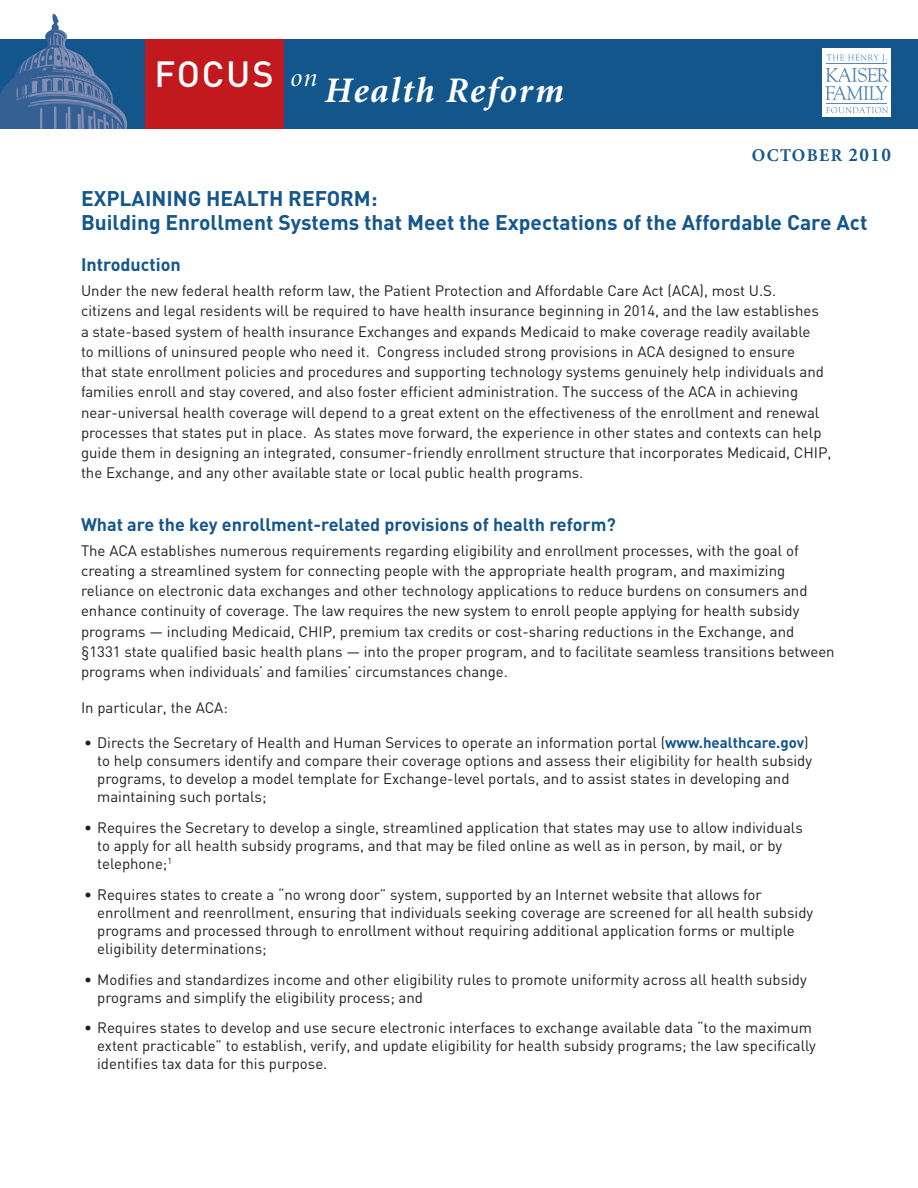
<style>
.page{position:relative;width:918px;height:1188px;background:#fff}
.page>*{position:absolute;margin:0;border:0;box-sizing:border-box;transform-origin:0 0}
.t1{font:italic 700 36px "Minion";letter-spacing:.05em;color:#fff}
.t2{font:500 36px "DIN";letter-spacing:.05em;color:#fff}
.t3{font:italic 27px "Minion Display";color:#fff}
.PAGE_head{font:700 21px/24px "DIN";color:#15568c}
.BODY_head1{font:700 18px "DIN";color:#15568c}
.BODY_head1-2{font:700 18px "Minion";letter-spacing:.075em;color:#15568c}
.BODY_text{font:15px/20.2px "DIN";color:#231f20}
.BODY_bullet{font:15px/18px "DIN";color:#231f20}
.s1{font-size:19.5px}
.s2{font-weight:700;color:#15568c}
</style>
<div class="page">
<div style="left:0;top:39px;width:918px;height:90px;background:#12568c"></div>
<div style="left:145px;top:39px;width:139px;height:90px;background:#c2191f"></div>
<svg style="left:0;top:14px;width:128px;height:115px"></svg>
<div style="left:822px;top:49px;width:69px;height:68px;background:#fff"></div>
<svg style="left:826px;top:54px;width:61px;height:8px"></svg>
<svg style="left:825px;top:68px;width:65px;height:32px"></svg>
<svg style="left:826px;top:107px;width:62px;height:6px"></svg>
<hr style="left:826px;top:103px;width:61px;height:1px;background:#5889b7">
<hr style="left:826px;top:63px;width:61px;height:1px;background:#5889b7">
<p class="t2" style="left:155px;top:51px;width:120px">FOCUS</p>
<p class="t3" style="left:290px;top:65px;width:29px">on</p>
<p class="t1" style="left:325px;top:72px;width:241px">Health Reform</p>
<p class="BODY_head1-2" style="left:752px;top:146px;width:141px">OCTOBER <span class="s1">2010</span></p>
<p class="PAGE_head" style="left:81px;top:186px;width:788px">Explaining Health Reform:<br>Building Enrollment Systems that M eet the Expectations of the Affordable Care Act</p>
<p class="BODY_head1" style="left:81px;top:253px;width:101px">I ntroduction</p>
<p class="BODY_text" style="left:81px;top:280px;width:752px">Under the new federal health reform law, the Patient Protection and Affordable Care Act (ACA), most U.S.<br>citizens and legal residents will be required to have health insurance beginning in 2014, and the law establishes<br>a state-based system of health insurance Exchanges and expands Medicaid to make coverage readily available<br>to millions of uninsured people who need it. Congress included strong provisions in ACA designed to ensure<br>that state enrollment policies and procedures and supporting technology systems genuinely help individuals and families enroll and stay covered, and also foster efficient administration. The success of the ACA in achieving near-universal health coverage will depend to a great extent on the effectiveness of the enrollment and renewal processes that states put in place. As states move forward, the experience in other states and contexts can help guide them in designing an integrated, consumer-friendly enrollment structure that incorporates Medicaid, CHIP, the Exchange, and any other available state or local public health programs.</p>
<p class="BODY_head1" style="left:81px;top:513px;width:536px">What are the key enrollment-related provisions of health reform?</p>
<p class="BODY_text" style="left:81px;top:540px;width:755px">The ACA establishes numerous requirements regarding eligibility and enrollment processes, with the goal of creating a streamlined system for connecting people with the appropriate health program, and maximizing reliance on electronic data exchanges and other technology applications to reduce burdens on consumers and enhance continuity of coverage. The law requires the new system to enroll people applying for health subsidy programs — including Medicaid, CHIP, premium tax credits or cost-sharing reductions in the Exchange, and §1331 state qualified basic health plans — into the proper program, and to facilitate seamless transitions between programs when individuals’ and families’ circumstances change.</p>
<p class="BODY_text" style="left:81px;top:698px;width:148px">In particular, the ACA:</p>
<p class="BODY_bullet" style="left:97px;top:733px;width:716px;text-indent:-13px">• Directs the Secretary of Health and Human Services to operate an information portal (<span class="s2">www.healthcare.gov</span>) to help consumers identify and compare their coverage options and assess their eligibility for health subsidy programs, to develop a model template for Exchange-level portals, and to assist states in developing and maintaining such portals;</p>
<p class="BODY_bullet" style="left:97px;top:818px;width:707px;text-indent:-13px">• Requires the Secretary to develop a single, streamlined application that states may use to allow individuals to apply for all health subsidy programs, and that may be filed online as well as in person, by mail, or by telephone;<sup>1</sup></p>
<p class="BODY_bullet" style="left:97px;top:885px;width:718px;text-indent:-13px">• Requires states to create a “no wrong door” system, supported by an Internet website that allows for enrollment and reenrollment, ensuring that individuals seeking coverage are screened for all health subsidy programs and processed through to enrollment without requiring additional application forms or multiple eligibility determinations;</p>
<p class="BODY_bullet" style="left:97px;top:970px;width:711px;text-indent:-13px">• Modifies and standardizes income and other eligibility rules to promote uniformity across all health subsidy programs and simplify the eligibility process; and</p>
<p class="BODY_bullet" style="left:97px;top:1019px;width:720px;text-indent:-13px">• Requires states to develop and use secure electronic interfaces to exchange available data “to the maximum extent practicable” to establish, verify, and update eligibility for health subsidy programs; the law specifically identifies tax data for this purpose.</p>
</div>
